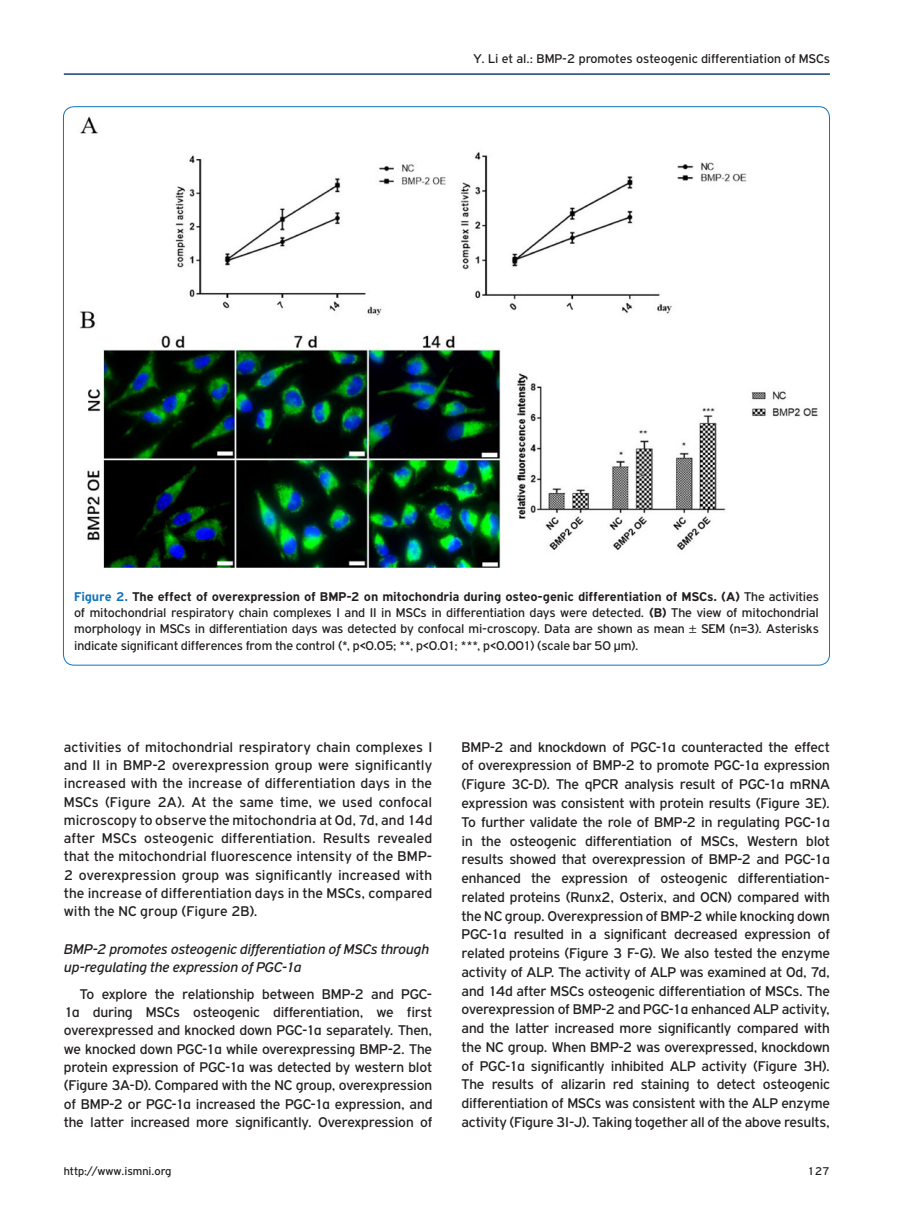
<style>
.page{position:relative;width:915px;height:1212px;background:#fff}
.page>*{position:absolute;margin:0;border:0;box-sizing:border-box;transform-origin:0 0}
.TEXT_BASIC{font:15px/18.8px "PF Highway Gothic";letter-spacing:-.005em;color:#231f20;text-align:justify}
.TITLE_ITALIC{font:italic 15px/18.3px "PF Highway Gothic";letter-spacing:-.015em;color:#231f20}
.TEXT_FIGURE-TABLE{font:13.5px/16.2px "PF Highway Gothic";color:#231f20;text-align:justify}
.t1{font:12px "PF Highway Gothic";color:#231f20}
.s1{font-weight:700;color:#1074bc}
.s2{font-weight:700}
.s3{font-family:"Myriad Pro"}
</style>
<div class="page">
<hr style="left:64px;top:73px;width:765px;height:2px;background:#1a3f74">
<img style="left:66px;top:107px;width:760px;height:461px">
<p class="TEXT_FIGURE-TABLE" style="left:473px;top:50px;width:358px">Y. Li et al.: BMP-2 promotes osteogenic differentiation of MSCs</p>
<p class="TEXT_FIGURE-TABLE" style="left:74px;top:588px;width:746px"><span class="s1">Figure 2.</span> <span class="s2">The effect of overexpression of BMP-2 on mitochondria during osteo-genic differentiation of MSCs. (A)</span> The activities of mitochondrial respiratory chain complexes I and II in MSCs in differentiation days were detected. <span class="s2">(B)</span> The view of mitochondrial morphology in MSCs in differentiation days was detected by confocal mi-croscopy. Data are shown as mean <span class="s3">±</span> SEM (n=3). Asterisks indicate significant differences from the control (*, p&lt;0.05; **, p&lt;0.01; ***, p&lt;0.001) (scale bar 50 μm).</p>
<p class="TEXT_BASIC" style="left:64px;top:737px;width:370px;line-height:18.3px">activities of mitochondrial respiratory chain complexes I and II in BMP-2 overexpression group were significantly increased with the increase of differentiation days in the MSCs (Figure 2A). At the same time, we used confocal microscopy to observe the mitochondria at 0d, 7d, and 14d after MSCs osteogenic differentiation. Results revealed that the mitochondrial fluorescence intensity of the BMP-2 overexpression group was significantly increased with the increase of differentiation days in the MSCs, compared with the NC group (Figure 2B).</p>
<p class="TITLE_ITALIC" style="left:64px;top:940px;width:366px">BMP-2 promotes osteogenic differentiation of MSCs through up-regulating the expression of PGC-1α</p>
<p class="TEXT_BASIC" style="left:64px;top:985px;width:370px;line-height:18.3px;text-indent:16px">To explore the relationship between BMP-2 and PGC-1α during MSCs osteogenic differentiation, we first overexpressed and knocked down PGC-1α separately. Then, we knocked down PGC-1α while overexpressing BMP-2. The protein expression of PGC-1α was detected by western blot (Figure 3A-D). Compared with the NC group, overexpression of BMP-2 or PGC-1α increased the PGC-1α expression, and the latter increased more significantly. Overexpression of</p>
<p class="TEXT_BASIC" style="left:461px;top:737px;width:370px">BMP-2 and knockdown of PGC-1α counteracted the effect of overexpression of BMP-2 to promote PGC-1α expression (Figure 3C-D). The qPCR analysis result of PGC-1α mRNA expression was consistent with protein results (Figure 3E).<br>To further validate the role of BMP-2 in regulating PGC-1α in the osteogenic differentiation of MSCs, Western blot results showed that overexpression of BMP-2 and PGC-1α enhanced the expression of osteogenic differentiation&shy;related proteins (Runx2, Osterix, and OCN) compared with the NC group. Overexpression of BMP-2 while knocking down PGC-1α resulted in a significant decreased expression of related proteins (Figure 3 F-G). We also tested the enzyme activity of ALP. The activity of ALP was examined at 0d, 7d, and 14d after MSCs osteogenic differentiation of MSCs. The overexpression of BMP-2 and PGC-1α enhanced ALP activity, and the latter increased more significantly compared with the NC group. When BMP-2 was overexpressed, knockdown of PGC-1α significantly inhibited ALP activity (Figure 3H).<br>The results of alizarin red staining to detect osteogenic differentiation of MSCs was consistent with the ALP enzyme activity (Figure 3I-J). Taking together all of the above results,</p>
<p class="t1" style="left:64px;top:1165px;width:109px">http://www.ismni.org</p>
<p class="t1" style="left:806px;top:1165px;width:24px">127</p>
</div>
